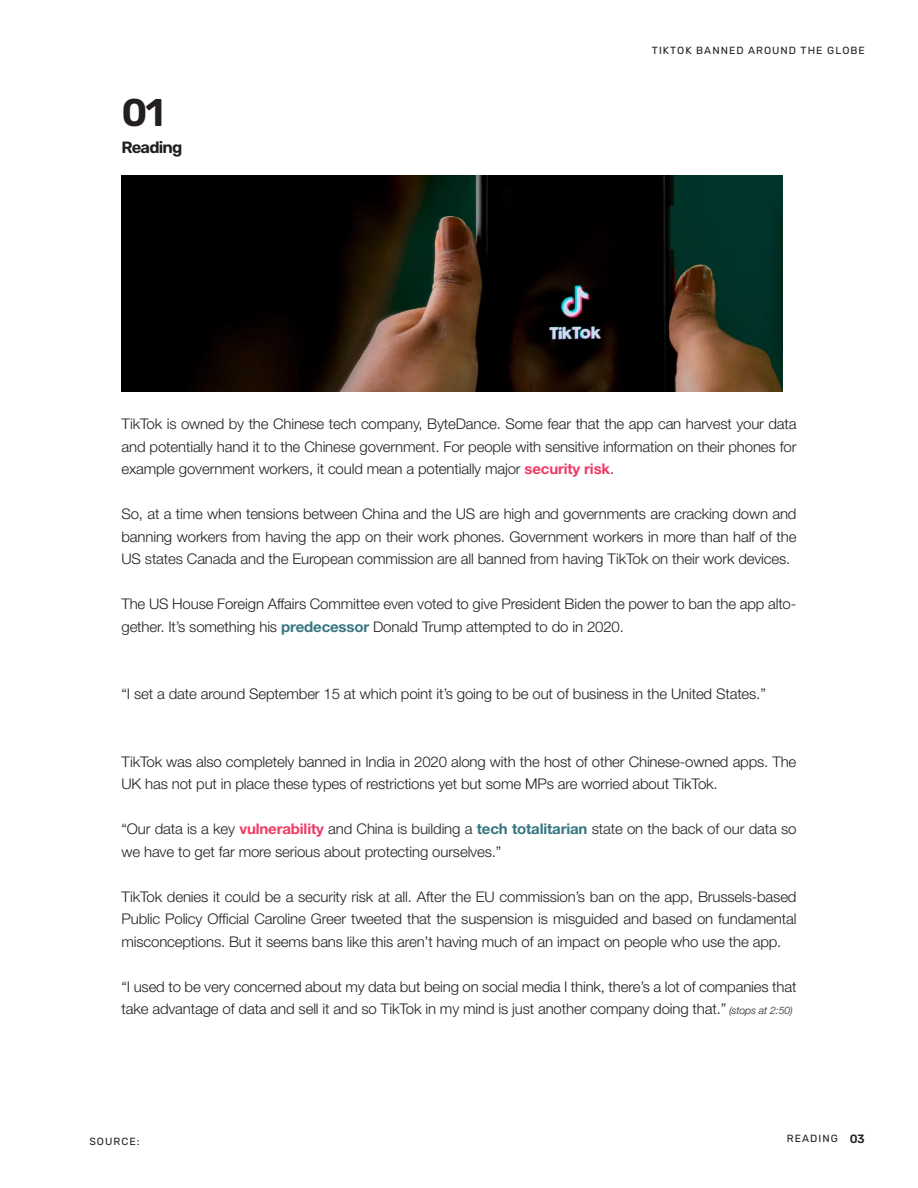
<style>
.page{position:relative;width:918px;height:1188px;background:#fff}
.page>*{position:absolute;margin:0;border:0;box-sizing:border-box;transform-origin:0 0}
.t1{font:300 38.55px "Rubik";color:#231f20}
.t2{font:300 16.35px "Rubik";letter-spacing:-.05em;color:#231f20}
.t3{font:300 14.7px/22.5px "Helvetica Neue LT Pro";letter-spacing:-.01em;color:#231f20}
.t4{font:300 12px "Rubik";color:#231f20}
.t5{font:300 10.35px "Rubik";letter-spacing:.1em;color:#231f20}
.s1{font-weight:700;color:#ef3b65}
.s2{font-weight:700;color:#377680}
.s3{font-style:italic;font-size:10.35px}
</style>
<div class="page">
<img style="left:122px;top:176px;width:661px;height:216px">
<h1 class="t1" style="left:122px;top:85px;width:44px">01</h1>
<p class="t2" style="left:122px;top:135px;width:62px">Reading</p>
<p class="t5" style="left:652px;top:43px;width:215px">TIKTOK BANNED AROUND THE GLOBE</p>
<p class="t3" style="left:122px;top:412px;width:677px;text-align:justify">TikTok is owned by the Chinese tech company, ByteDance. Some fear that the app can harvest your data and potentially hand it to the Chinese government. For people with sensitive information on their phones for example government workers, it could mean a potentially major <span class="s1">security risk</span>.</p>
<p class="t3" style="left:122px;top:502px;width:677px;text-align:justify">So, at a time when tensions between China and the US are high and governments are cracking down and banning workers from having the app on their work phones. Government workers in more than half of the US states Canada and the European commission are all banned from having TikTok on their work devices.</p>
<p class="t3" style="left:122px;top:592px;width:676px">The US House Foreign Affairs Committee even voted to give President Biden the power to ban the app alto&shy;gether. It’s something his <span class="s2">predecessor</span> Donald Trump attempted to do in 2020.</p>
<p class="t3" style="left:122px;top:682px;width:646px">“I set a date around September 15 at which point it’s going to be out of business in the United States.”</p>
<p class="t3" style="left:122px;top:750px;width:676px">TikTok was also completely banned in India in 2020 along with the host of other Chinese-owned apps. The<br>UK has not put in place these types of restrictions yet but some MPs are worried about TikTok.</p>
<p class="t3" style="left:122px;top:817px;width:676px">“Our data is a key <span class="s1">vulnerability</span> and China is building a <span class="s2">tech totalitarian</span> state on the back of our data so we have to get far more serious about protecting ourselves.”</p>
<p class="t3" style="left:122px;top:885px;width:677px;text-align:justify">TikTok denies it could be a security risk at all. After the EU commission’s ban on the app, Brussels-based Public Policy Official Caroline Greer tweeted that the suspension is misguided and based on fundamental misconceptions. But it seems bans like this aren’t having much of an impact on people who use the app.</p>
<p class="t3" style="left:122px;top:975px;width:676px">“I used to be very concerned about my data but being on social media I think, there’s a lot of companies that take advantage of data and sell it and so TikTok in my mind is just another company doing that.” <span class="s3">(stops at 2:50)</span></p>
<p class="t5" style="left:89px;top:1134px;width:52px">SOURCE:</p>
<p class="t4" style="left:850px;top:1130px;width:16px">03</p>
<p class="t5" style="left:787px;top:1131px;width:53px">READING</p>
</div>
